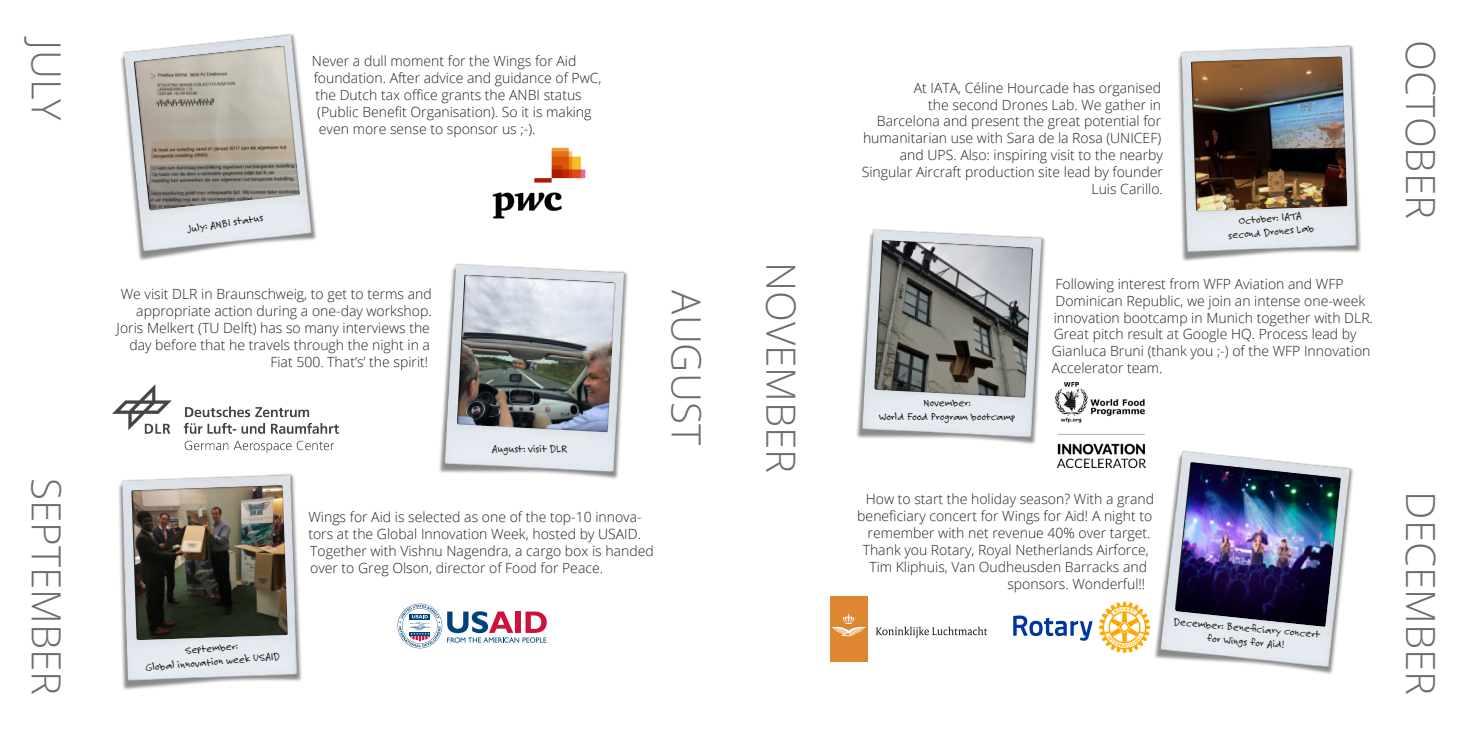
<style>
.page{position:relative;width:1469px;height:735px;background:#fff}
.page>*{position:absolute;margin:0;border:0;box-sizing:border-box;transform-origin:0 0}
.t1{font:300 40.25px "Open Sans";color:#6c6d70}
.t2{font:300 14px/16.8px "Open Sans";color:#231f20;text-align:right}
.t3{font:11.38px/13.7px "Felt Tip Roman";color:#231f20;text-align:center}
</style>
<div class="page">
<img style="left:492px;top:147px;width:94px;height:72px">
<img style="left:112px;top:384px;width:226px;height:68px">
<svg style="left:397px;top:603px;width:149px;height:45px"></svg>
<img style="left:1055px;top:382px;width:90px;height:85px">
<div style="left:830px;top:595px;width:37px;height:66px;background:#de8730"></div>
<svg style="left:875px;top:626px;width:112px;height:11px"></svg>
<svg style="left:831px;top:613px;width:35px;height:23px"></svg>
<svg style="left:1013px;top:615px;width:79px;height:25px"></svg>
<svg style="left:1098px;top:601px;width:45px;height:51px"></svg>
<img style="left:121px;top:33px;width:196px;height:228px">
<svg style="left:134px;top:44px;width:169px;height:169px;background:#b2aea6"></svg>
<img style="left:118px;top:474px;width:184px;height:216px">
<img style="left:132px;top:483px;width:159px;height:159px">
<img style="left:439px;top:263px;width:189px;height:216px">
<img style="left:457px;top:273px;width:161px;height:162px">
<img style="left:856px;top:229px;width:189px;height:216px">
<svg style="left:874px;top:239px;width:161px;height:161px;background:#818280"></svg>
<img style="left:1178px;top:45px;width:183px;height:216px">
<img style="left:1191px;top:55px;width:159px;height:159px">
<img style="left:1143px;top:436px;width:211px;height:238px">
<img style="left:1174px;top:460px;width:169px;height:169px">
<p class="t1" style="left:74px;top:40px;width:82px;rotate:90deg">JULY</p>
<p class="t1" style="left:74px;top:477px;width:219px;rotate:90deg">SEPTEMBER</p>
<p class="t2" style="left:312px;top:53px;width:266px">Never a dull moment for the Wings for Aid</p>
<p class="t2" style="left:314px;top:69px;width:289px">foundation. After advice and guidance of PwC,</p>
<p class="t2" style="left:315px;top:86px;width:268px">the Dutch tax office grants the ANBI status</p>
<p class="t2" style="left:317px;top:103px;width:276px">(Public Benefit Organisation). So it is making</p>
<p class="t2" style="left:319px;top:120px;width:218px">even more sense to sponsor us ;-).</p>
<p class="t3" style="left:186px;top:222px;width:78px;rotate:-9deg">July: ANBI status</p>
<p class="t2" style="left:121px;top:285px;width:312px">We visit DLR in Braunschweig, to get to terms and appropriate action during a one-day workshop.</p>
<p class="t2" style="left:117px;top:319px;width:315px">Joris Melkert (TU Delft) has so many interviews the day before that he travels through the night in a<br>Fiat 500. That’s’ the spirit!</p>
<p class="t3" style="left:492px;top:441px;width:77px">August: visit DLR</p>
<p class="t1" style="left:714px;top:290px;width:156px;rotate:90deg">AUGUST</p>
<p class="t2" style="left:308px;top:508px;width:347px;text-align:left">Wings for Aid is selected as one of the top-10 innova&shy;tors at the Global Innovation Week, hosted by USAID.<br>Together with Vishnu Nagendra, a cargo box is handed over to Greg Olson, director of Food for Peace.</p>
<p class="t3" style="left:184px;top:643px;width:54px;rotate:-5deg">September:</p>
<p class="t3" style="left:145px;top:660px;width:136px;rotate:-5deg">Global innovation week USAID</p>
<p class="t1" style="left:808px;top:261px;width:213px;rotate:90deg">NOVEMBER</p>
<p class="t2" style="left:861px;top:79px;width:303px">At IATA, Céline Hourcade has organised<br>the second Drones Lab. We gather in<br>Barcelona and present the great potential for humanitarian use with Sara de la Rosa (UNICEF) and UPS. Also: inspiring visit to the nearby Singular Aircraft production site lead by founder Luis Carillo.</p>
<p class="t3" style="left:1237px;top:214px;width:65px;rotate:-5deg">October: IATA</p>
<p class="t3" style="left:1227px;top:228px;width:88px;rotate:-5deg">second Drones Lab</p>
<p class="t3" style="left:923px;top:395px;width:49px">November:</p>
<p class="t3" style="left:879px;top:409px;width:138px">World Food Program bootcamp</p>
<p class="t2" style="left:1052px;top:275px;width:322px;text-align:left">Following interest from WFP Aviation and WFP Dominican Republic, we join an intense one-week innovation bootcamp in Munich together with DLR.<br>Great pitch result at Google HQ. Process lead by Gianluca Bruni (thank you ;-) of the WFP Innovation Accelerator team.</p>
<p class="t2" style="left:865px;top:490px;width:290px">How to start the holiday season? With a grand</p>
<p class="t2" style="left:857px;top:507px;width:296px">beneficiary concert for Wings for Aid! A night to</p>
<p class="t2" style="left:867px;top:524px;width:284px">remember with net revenue 40% over target.</p>
<p class="t2" style="left:862px;top:540px;width:287px">Thank you Rotary, Royal Netherlands Airforce,</p>
<p class="t2" style="left:869px;top:557px;width:279px">Tim Kliphuis, Van Oudheusden Barracks and</p>
<p class="t2" style="left:1007px;top:574px;width:139px">sponsors. Wonderful!!</p>
<p class="t3" style="left:1174px;top:614px;width:148px;rotate:5deg">December: Benefi ciary concert for Wings for Aid!</p>
<p class="t1" style="left:1448px;top:40px;width:180px;rotate:90deg">OCTOBER</p>
<p class="t1" style="left:1448px;top:491px;width:205px;rotate:90deg">DECEMBER</p>
</div>
